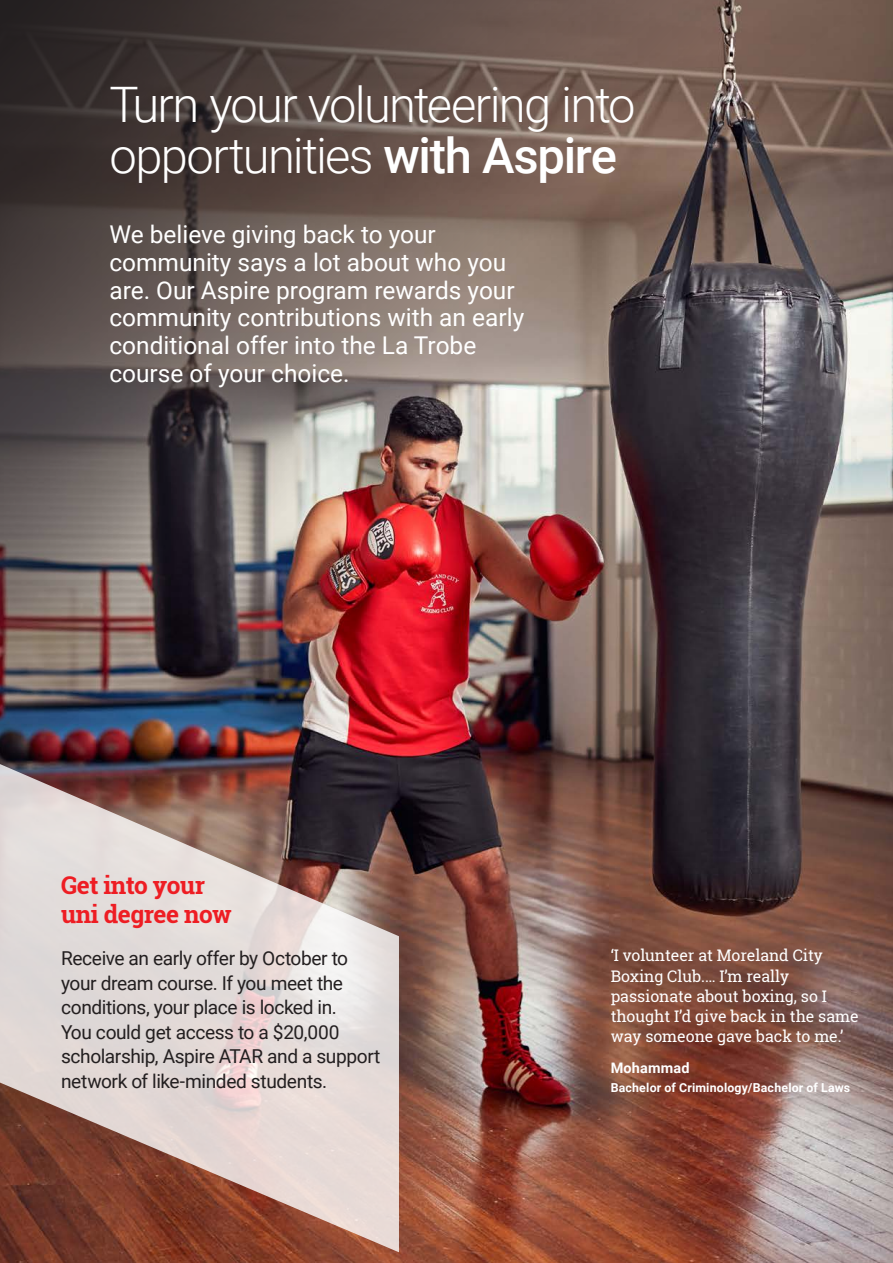
<style>
.page{position:relative;width:893px;height:1263px;background:#fff}
.page>*{position:absolute;margin:0;border:0;box-sizing:border-box;transform-origin:0 0}
.IP_Header_A{font:300 48.9px/51px "Roboto";letter-spacing:-.035em;color:#fff}
.UG20_intro_text_red{font:24.45px/27.6px "Roboto";color:#fff}
.UG20_Breakout_head{font:700 24.45px/28.8px "Roboto Slab";letter-spacing:-.02em;color:#ee1d23}
.UG20_Body_text{font:19.2px/24.5px "Roboto";letter-spacing:-.02em;color:#231f20}
.UG20_Testemony_text{font:15.9px/20.2px "Roboto Slab";letter-spacing:-.005em;color:#fff}
.Profile___Name{font:700 14.4px "Roboto";letter-spacing:.01em;color:#fff}
.Profile___Position_D{font:700 12.3px "Roboto";letter-spacing:.015em;color:#fff}
.s1{font-weight:500}
</style>
<div class="page">
<img style="left:0;top:797px;width:893px;height:466px">
<img style="left:0;top:0;width:893px;height:797px">
<img style="left:0;top:730px;width:399px;height:522px">
<p class="IP_Header_A" style="left:109px;top:77px;width:528px">Turn your volunteering into opportunities <span class="s1">with Aspire</span></p>
<p class="UG20_intro_text_red" style="left:109px;top:220px;width:416px">We believe giving back to your community says a lot about who you are. Our Aspire program rewards your community contributions with an early conditional offer into the La Trobe course of your choice.</p>
<p class="UG20_Breakout_head" style="left:61px;top:870px;width:172px">Get into your uni degree now</p>
<p class="UG20_Body_text" style="left:61px;top:945px;width:321px">Receive an early offer by October to your dream course. If you meet the conditions, your place is locked in.<br>You could get access to a $20,000 scholarship, Aspire ATAR and a support network of like-minded students.</p>
<p class="UG20_Testemony_text" style="left:611px;top:945px;width:249px">‘I volunteer at Moreland City<br>Boxing Club.… I’m really passionate about boxing, so I thought I’d give back in the same way someone gave back to me.’</p>
<p class="Profile___Name" style="left:611px;top:1058px;width:80px">Mohammad</p>
<p class="Profile___Position_D" style="left:611px;top:1079px;width:241px">Bachelor of Criminology/Bachelor of Laws</p>
</div>
